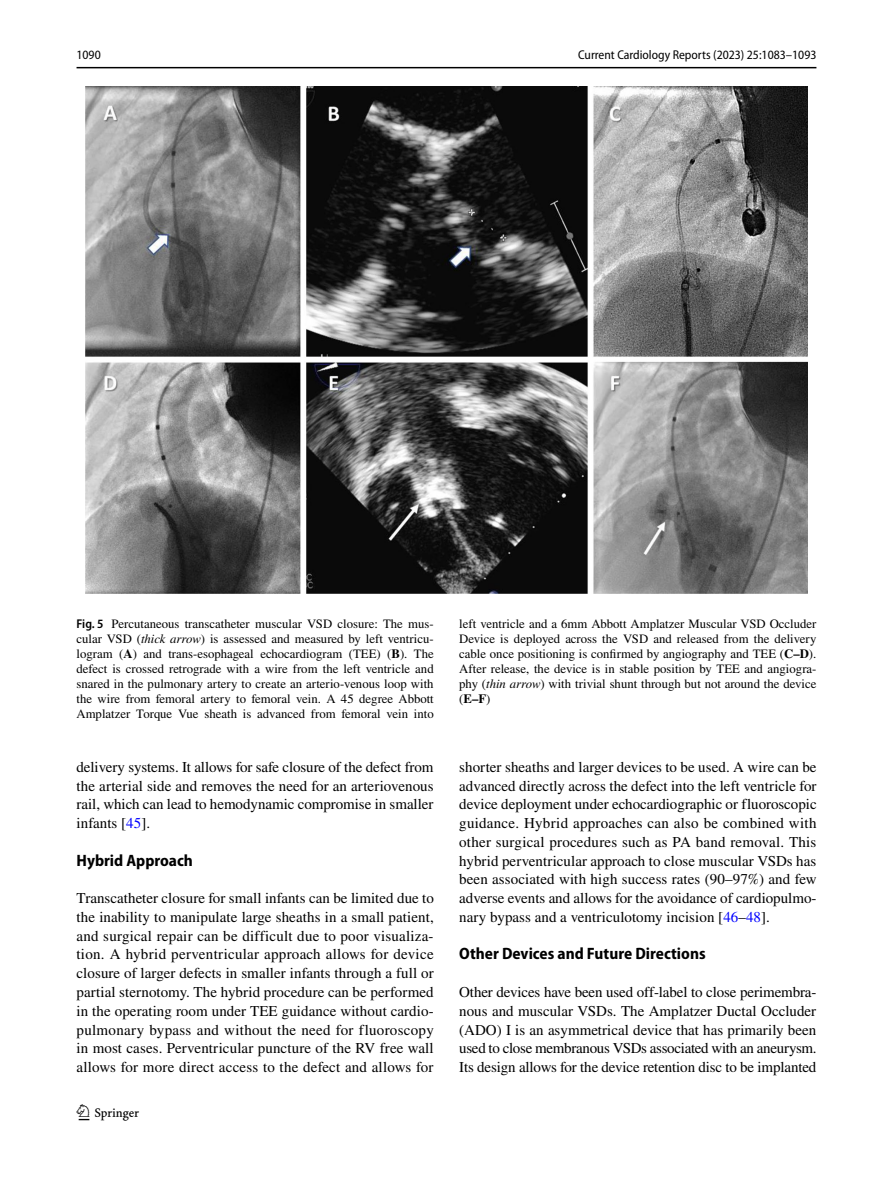
<style>
.page{position:relative;width:893px;height:1187px;background:#fff}
.page>*{position:absolute;margin:0;border:0;box-sizing:border-box;transform-origin:0 0}
.t1{font:22.5px "Springnew Regular 2";color:#000}
.t2{font:700 semi-condensed 16.5px "Myriad Pro";color:#000}
.t3{font:15px/18.8px "STIX";letter-spacing:-.005em;color:#000;text-align:justify}
.t4{font:12.75px/15px "STIX";color:#000;text-align:justify}
.t5{font:semi-condensed 12.75px "Myriad Pro";color:#000}
.s1{font-family:"Myriad Pro";font-weight:600;font-stretch:semi-condensed}
.s2{font-style:italic}
.s3{font-weight:700}
.s4{color:#00f}
</style>
<div class="page">
<hr style="left:77px;top:67px;width:739px;height:1px;background:#000">
<img style="left:85px;top:87px;width:723px;height:506px">
<p class="t5" style="left:77px;top:48px;width:26px">1090</p>
<p class="t5" style="left:578px;top:48px;width:240px">Current Cardiology Reports (2023) 25:1083–1093</p>
<p class="t4" style="left:77px;top:617px;width:359px"><span class="s1">Fig. 5</span> Percutaneous transcatheter muscular VSD closure: The mus&shy;cular VSD (<span class="s2">thick arrow</span>) is assessed and measured by left ventricu&shy;logram (<span class="s3">A</span>) and trans-esophageal echocardiogram (TEE) (<span class="s3">B</span>). The defect is crossed retrograde with a wire from the left ventricle and snared in the pulmonary artery to create an arterio-venous loop with the wire from femoral artery to femoral vein. A 45 degree Abbott Amplatzer Torque Vue sheath is advanced from femoral vein into</p>
<p class="t4" style="left:459px;top:617px;width:359px">left ventricle and a 6mm Abbott Amplatzer Muscular VSD Occluder Device is deployed across the VSD and released from the delivery cable once positioning is confirmed by angiography and TEE (<span class="s3">C–D</span>).<br>After release, the device is in stable position by TEE and angiogra&shy;phy (<span class="s2">thin arrow</span>) with trivial shunt through but not around the device (<span class="s3">E–F</span>)</p>
<p class="t3" style="left:77px;top:758px;width:359px">delivery systems. It allows for safe closure of the defect from the arterial side and removes the need for an arteriovenous rail, which can lead to hemodynamic compromise in smaller infants [<span class="s4">45</span>].</p>
<p class="t2" style="left:77px;top:850px;width:118px">Hybrid Approach</p>
<p class="t3" style="left:77px;top:889px;width:359px">Transcatheter closure for small infants can be limited due to the inability to manipulate large sheaths in a small patient, and surgical repair can be difficult due to poor visualiza&shy;tion. A hybrid perventricular approach allows for device closure of larger defects in smaller infants through a full or partial sternotomy. The hybrid procedure can be performed in the operating room under TEE guidance without cardio&shy;pulmonary bypass and without the need for fluoroscopy in most cases. Perventricular puncture of the RV free wall allows for more direct access to the defect and allows for</p>
<h1 class="t1" style="left:79px;top:1104px;width:62px">1 3</h1>
<p class="t3" style="left:459px;top:758px;width:359px">shorter sheaths and larger devices to be used. A wire can be advanced directly across the defect into the left ventricle for device deployment under echocardiographic or fluoroscopic guidance. Hybrid approaches can also be combined with other surgical procedures such as PA band removal. This hybrid perventricular approach to close muscular VSDs has been associated with high success rates (90–97%) and few adverse events and allows for the avoidance of cardiopulmo&shy;nary bypass and a ventriculotomy incision [<span class="s4">46</span>–<span class="s4">48</span>].</p>
<p class="t2" style="left:459px;top:944px;width:248px">Other Devices and Future Directions</p>
<p class="t3" style="left:459px;top:983px;width:359px">Other devices have been used off-label to close perimembra&shy;nous and muscular VSDs. The Amplatzer Ductal Occluder (ADO) I is an asymmetrical device that has primarily been used to close membranous VSDs associated with an aneurysm.<br>Its design allows for the device retention disc to be implanted</p>
</div>
